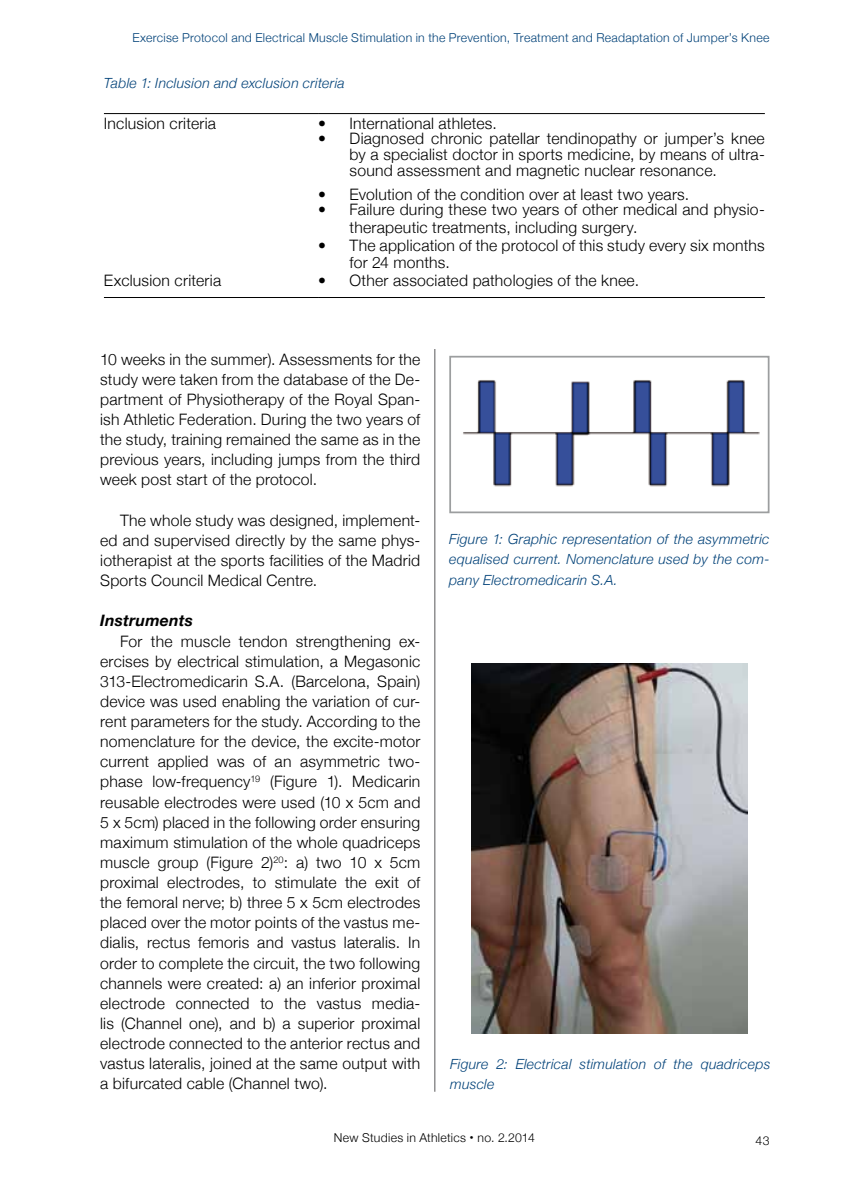
<style>
.page{position:relative;width:844px;height:1191px;background:#fff}
.page>*{position:absolute;margin:0;border:0;box-sizing:border-box;transform-origin:0 0}
.t1{font:300 15.75px/20.1px "Helvetica Neue";letter-spacing:.015em;color:#000;text-align:justify}
.t2{font:italic 700 15.75px "Helvetica Neue";letter-spacing:.01em;color:#000}
.t3{font:italic 300 14px/20.1px "Helvetica Neue";letter-spacing:.02em;color:#004178;text-align:justify}
.t4{font:300 12.25px "Helvetica Neue";letter-spacing:.025em;color:#004178}
.t5{font:300 12.25px "Helvetica Neue";letter-spacing:.025em;color:#000}
.s1{font-weight:700;font-size:15.75px}
</style>
<div class="page">
<hr style="left:434px;top:74px;width:1px;height:1017px;background:#58585a">
<hr style="left:104px;top:113px;width:214px;height:1px;background:#000">
<hr style="left:318px;top:113px;width:446px;height:1px;background:#000">
<hr style="left:104px;top:297px;width:214px;height:1px;background:#000">
<hr style="left:318px;top:297px;width:446px;height:1px;background:#000">
<img style="left:463px;top:380px;width:297px;height:107px">
<div style="left:449px;top:356px;width:320px;height:157px;border:2px solid #9c9e9f"></div>
<img style="left:471px;top:663px;width:276px;height:371px">
<p class="t4" style="left:132px;top:30px;width:638px">Exercise Protocol and Electrical Muscle Stimulation in the Prevention, Treatment and Readaptation of Jumper’s Knee</p>
<p class="t3" style="left:104px;top:73px;width:242px">Table 1: Inclusion and exclusion criteria</p>
<p class="t1" style="left:104px;top:113px;width:114px">Inclusion criteria</p>
<p class="t1" style="left:318px;top:113px;width:180px">• International athletes.</p>
<p class="t1" style="left:349px;top:131px;width:416px;line-height:15.8px;text-indent:-31px">• Diagnosed chronic patellar tendinopathy or jumper’s knee by a specialist doctor in sports medicine, by means of ultra&shy;sound assessment and magnetic nuclear resonance.</p>
<p class="t1" style="left:318px;top:184px;width:372px">• Evolution of the condition over at least two years.</p>
<p class="t1" style="left:349px;top:200px;width:416px;line-height:17.5px;text-indent:-32px">• Failure during these two years of other medical and physio&shy;therapeutic treatments, including surgery.</p>
<p class="t1" style="left:349px;top:236px;width:416px;line-height:17.5px;text-indent:-31px">• The application of the protocol of this study every six months for 24 months.</p>
<p class="t1" style="left:104px;top:270px;width:119px">Exclusion criteria</p>
<p class="t1" style="left:318px;top:270px;width:322px">• Other associated pathologies of the knee.</p>
<p class="t1" style="left:100px;top:348px;width:321px">10 weeks in the summer). Assessments for the study were taken from the database of the De&shy;partment of Physiotherapy of the Royal Span&shy;ish Athletic Federation. During the two years of the study, training remained the same as in the previous years, including jumps from the third week post start of the protocol.</p>
<p class="t1" style="left:100px;top:510px;width:321px;text-indent:20px">The whole study was designed, implement&shy;ed and supervised directly by the same phys&shy;iotherapist at the sports facilities of the Madrid Sports Council Medical Centre.</p>
<p class="t2" style="left:100px;top:611px;width:94px">Instruments</p>
<p class="t1" style="left:100px;top:630px;width:321px;text-indent:20px">For the muscle tendon strengthening ex&shy;ercises by electrical stimulation, a Megasonic 313-Electromedicarin S.A. (Barcelona, Spain) device was used enabling the variation of cur&shy;rent parameters for the study. According to the nomenclature for the device, the excite-motor current applied was of an asymmetric two&shy;phase low-frequency<sup>19</sup> (Figure 1). Medicarin reusable electrodes were used (10 x 5cm and 5 x 5cm) placed in the following order ensuring maximum stimulation of the whole quadriceps muscle group (Figure 2)<sup>20</sup>: a) two 10 x 5cm proximal electrodes, to stimulate the exit of the femoral nerve; b) three 5 x 5cm electrodes placed over the motor points of the vastus me&shy;dialis, rectus femoris and vastus lateralis. In order to complete the circuit, the two following channels were created: a) an inferior proximal electrode connected to the vastus media&shy;lis (Channel one), and b) a superior proximal electrode connected to the anterior rectus and vastus lateralis, joined at the same output with a bifurcated cable (Channel two).</p>
<p class="t3" style="left:449px;top:529px;width:321px">Figure 1: Graphic representation of the asymmetric equalised current. Nomenclature used by the com&shy;pany Electromedicarin S.A.</p>
<p class="t3" style="left:450px;top:1053px;width:321px">Figure 2: Electrical stimulation of the quadriceps muscle</p>
<p class="t5" style="left:334px;top:1130px;width:202px">New Studies in Athletics <span class="s1">·</span> no. 2.2014</p>
<p class="t5" style="left:755px;top:1133px;width:15px">43</p>
</div>
